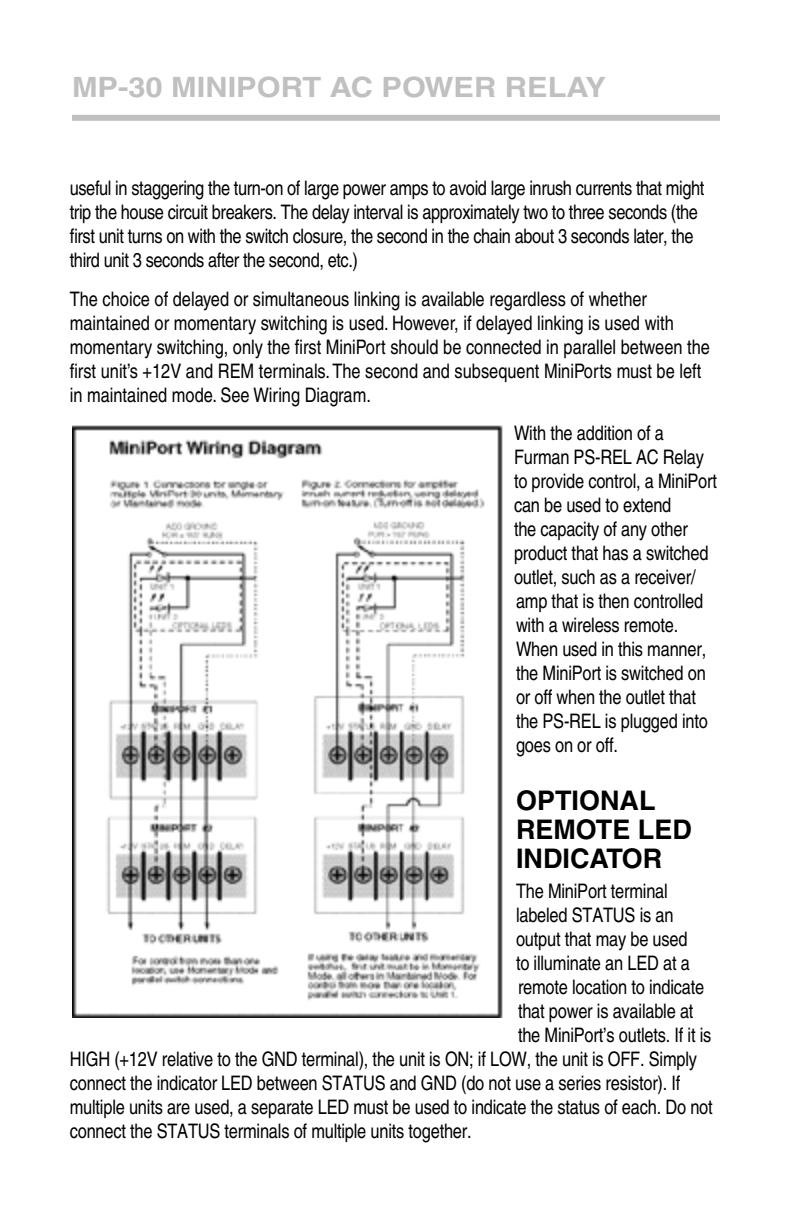
<style>
.page{position:relative;width:792px;height:1224px;background:#fff}
.page>*{position:absolute;margin:0;border:0;box-sizing:border-box;transform-origin:0 0}
.t1{font:700 28px "Helvetica";color:#c0c0c0;scale:1.1 1}
.Subhead_Smaller{font:700 27px/29px "Helvetica";color:#000}
.Text_-_Body{font:condensed 20px/24px "Helvetica";letter-spacing:-.01em;color:#000}
</style>
<div class="page">
<div style="left:72px;top:115px;width:648px;height:6px;background:#c0c0c0"></div>
<img style="left:72px;top:425px;width:431px;height:593px">
<h1 class="t1" style="left:72px;top:70px;width:487px">MP-30 MINIPORT AC POWER RELAY</h1>
<p class="Text_-_Body" style="left:70px;top:176px;width:636px">useful in staggering the turn-on of large power amps to avoid large inrush currents that might trip the house circuit breakers. The delay interval is approximately two to three seconds (the first unit turns on with the switch closure, the second in the chain about 3 seconds later, the third unit 3 seconds after the second, etc.)</p>
<p class="Text_-_Body" style="left:70px;top:287px;width:642px">The choice of delayed or simultaneous linking is available regardless of whether maintained or momentary switching is used. However, if delayed linking is used with momentary switching, only the first MiniPort should be connected in parallel between the first unit’s +12V and REM terminals. The second and subsequent MiniPorts must be left in maintained mode. See Wiring Diagram.</p>
<p class="Text_-_Body" style="left:514px;top:421px;width:204px">With the addition of a<br>Furman PS-REL AC Relay to provide control, a MiniPort can be used to extend<br>the capacity of any other product that has a switched outlet, such as a receiver/ amp that is then controlled with a wireless remote.<br>When used in this manner, the MiniPort is switched on or off when the outlet that the PS-REL is plugged into goes on or off.</p>
<p class="Subhead_Smaller" style="left:516px;top:786px;width:177px">OPTIONAL<br>REMOTE LED<br>INDICATOR</p>
<p class="Text_-_Body" style="left:516px;top:879px;width:153px">The MiniPort terminal</p>
<p class="Text_-_Body" style="left:516px;top:903px;width:159px">labeled STATUS is an</p>
<p class="Text_-_Body" style="left:516px;top:927px;width:173px">output that may be used</p>
<p class="Text_-_Body" style="left:516px;top:951px;width:175px">to illuminate an LED at a</p>
<p class="Text_-_Body" style="left:518px;top:975px;width:188px">remote location to indicate</p>
<p class="Text_-_Body" style="left:518px;top:999px;width:177px">that power is available at</p>
<p class="Text_-_Body" style="left:518px;top:1023px;width:195px">the MiniPort’s outlets. If it is</p>
<p class="Text_-_Body" style="left:70px;top:1047px;width:629px">HIGH (+12V relative to the GND terminal), the unit is ON; if LOW, the unit is OFF. Simply</p>
<p class="Text_-_Body" style="left:70px;top:1071px;width:612px">connect the indicator LED between STATUS and GND (do not use a series resistor). If</p>
<p class="Text_-_Body" style="left:70px;top:1095px;width:644px">multiple units are used, a separate LED must be used to indicate the status of each. Do not</p>
<p class="Text_-_Body" style="left:70px;top:1119px;width:403px">connect the STATUS terminals of multiple units together.</p>
</div>
